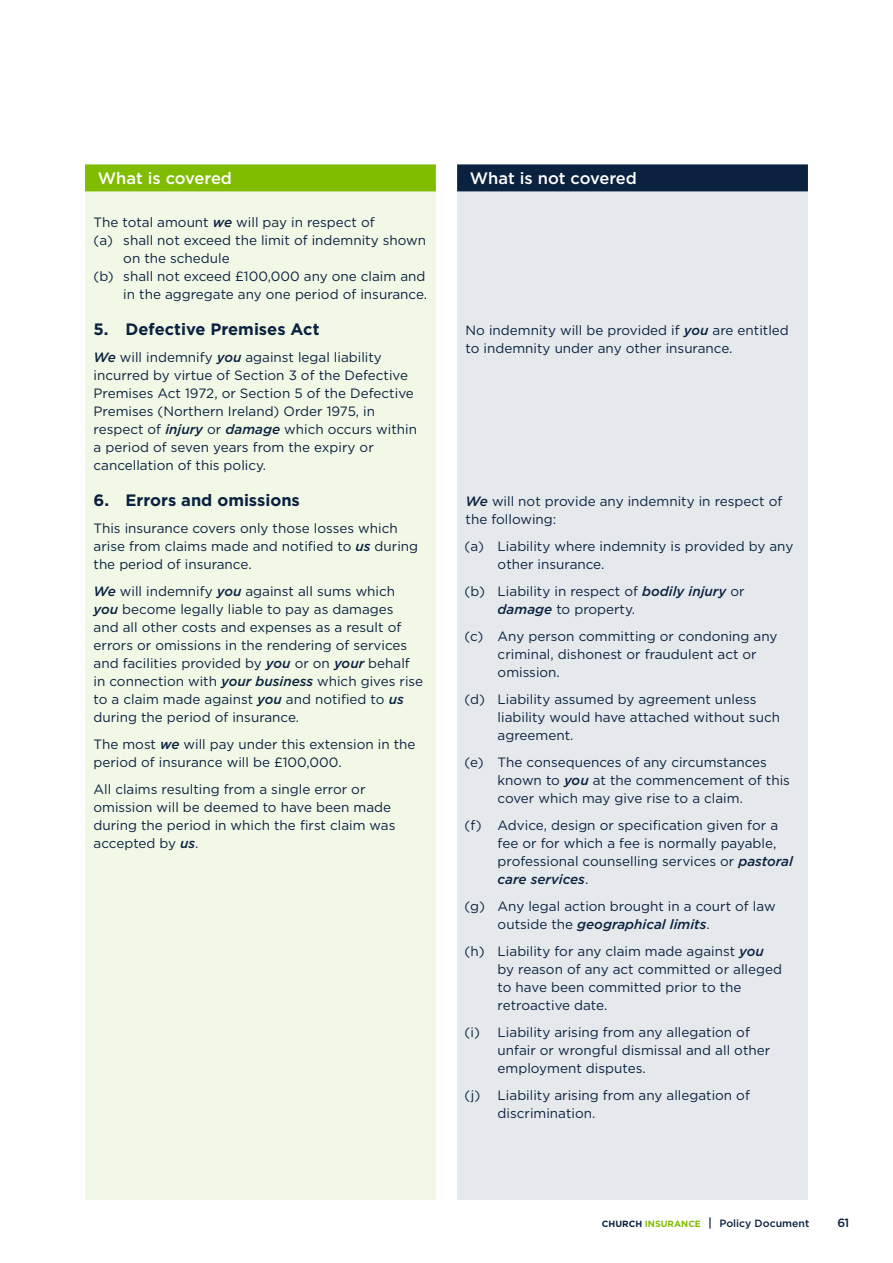
<style>
.page{position:relative;width:893px;height:1263px;background:#fff}
.page>*{position:absolute;margin:0;border:0;box-sizing:border-box;transform-origin:0 0}
.t1{font:700 16.5px "Gotham HTF";color:#0a2240}
.t2{font:500 16.5px "Gotham HTF";color:#fff}
.t3{font:13.5px/18px "Gotham HTF";color:#0a2240}
.t4{font:500 12px "Gotham HTF";color:#0a2240}
.t5{font:500 10.5px "Gotham HTF";color:#0a2240}
.s1{font-weight:500;font-style:italic}
.s2{font-weight:700;font-size:9px}
.s3{font-weight:700;font-size:9px;color:#80bc00}
.s4{font-size:12px}
</style>
<div class="page">
<div style="left:85px;top:170px;width:351px;height:1029px;background:#f2f8e6"></div>
<div style="left:457px;top:170px;width:351px;height:1029px;background:#e6e9ec"></div>
<div style="left:85px;top:164px;width:351px;height:27px;background:#80bc00"></div>
<div style="left:457px;top:164px;width:351px;height:27px;background:#0a2240"></div>
<p class="t2" style="left:98px;top:169px;width:136px">What is covered</p>
<p class="t2" style="left:470px;top:169px;width:169px">What is not covered</p>
<p class="t3" style="left:94px;top:213px;width:283px">The total amount <span class="s1">we</span> will pay in respect of</p>
<p class="t3" style="left:94px;top:231px;width:334px">(a) shall not exceed the limit of indemnity shown</p>
<p class="t3" style="left:123px;top:249px;width:108px">on the schedule</p>
<p class="t3" style="left:94px;top:267px;width:333px">(b) shall not exceed £100,000 any one claim and</p>
<p class="t3" style="left:123px;top:285px;width:305px">in the aggregate any one period of insurance.</p>
<p class="t1" style="left:94px;top:319px;width:227px">5. Defective Premises Act</p>
<p class="t3" style="left:94px;top:348px;width:325px"><span class="s1">We</span> will indemnify <span class="s1">you</span> against legal liability incurred by virtue of Section 3 of the Defective Premises Act 1972, or Section 5 of the Defective Premises (Northern Ireland) Order 1975, in respect of <span class="s1">injury</span> or <span class="s1">damage</span> which occurs within a period of seven years from the expiry or cancellation of this policy.</p>
<p class="t1" style="left:94px;top:490px;width:208px">6. Errors and omissions</p>
<p class="t3" style="left:94px;top:519px;width:326px">This insurance covers only those losses which arise from claims made and notifed to <span class="s1">us</span> during the period of insurance.</p>
<p class="t3" style="left:94px;top:582px;width:331px"><span class="s1">We</span> will indemnify <span class="s1">you</span> against all sums which <span class="s1">you</span> become legally liable to pay as damages<br>and all other costs and expenses as a result of errors or omissions in the rendering of services and facilities provided by <span class="s1">you</span> or on <span class="s1">your</span> behalf in connection with <span class="s1">your business</span> which gives rise to a claim made against <span class="s1">you</span> and notifed to <span class="s1">us </span>during the period of insurance.</p>
<p class="t3" style="left:94px;top:735px;width:324px">The most <span class="s1">we</span> will pay under this extension in the period of insurance will be £100,000.</p>
<p class="t3" style="left:94px;top:780px;width:303px">All claims resulting from a single error or omission will be deemed to have been made during the period in which the frst claim was accepted by <span class="s1">us</span>.</p>
<p class="t3" style="left:466px;top:321px;width:325px">No indemnity will be provided if <span class="s1">you</span> are entitled to indemnity under any other insurance.</p>
<p class="t3" style="left:466px;top:492px;width:318px"><span class="s1">We</span> will not provide any indemnity in respect of the following:</p>
<p class="t3" style="left:498px;top:537px;width:297px;text-indent:-33px">(a) Liability where indemnity is provided by any other insurance.</p>
<p class="t3" style="left:498px;top:582px;width:249px;text-indent:-33px">(b) Liability in respect of <span class="s1">bodily injury</span> or <span class="s1">damage</span> to property.</p>
<p class="t3" style="left:498px;top:627px;width:281px;text-indent:-33px">(c) Any person committing or condoning any criminal, dishonest or fraudulent act or omission.</p>
<p class="t3" style="left:498px;top:690px;width:284px;text-indent:-33px">(d) Liability assumed by agreement unless liability would have attached without such agreement.</p>
<p class="t3" style="left:498px;top:753px;width:294px;text-indent:-33px">(e) The consequences of any circumstances known to <span class="s1">you</span> at the commencement of this cover which may give rise to a claim.</p>
<p class="t3" style="left:498px;top:816px;width:297px;text-indent:-33px">(f) Advice, design or specifcation given for a fee or for which a fee is normally payable, professional counselling services or <span class="s1">pastoral care services</span>.</p>
<p class="t3" style="left:498px;top:897px;width:280px;text-indent:-33px">(g) Any legal action brought in a court of law outside the <span class="s1">geographical limits</span>.</p>
<p class="t3" style="left:498px;top:942px;width:286px;text-indent:-33px">(h) Liability for any claim made against <span class="s1">you </span>by reason of any act committed or alleged to have been committed prior to the retroactive date.</p>
<p class="t3" style="left:498px;top:1023px;width:274px;text-indent:-33px">(i) Liability arising from any allegation of unfair or wrongful dismissal and all other employment disputes.</p>
<p class="t3" style="left:498px;top:1086px;width:254px;text-indent:-33px">(j) Liability arising from any allegation of discrimination.</p>
<p class="t5" style="left:602px;top:1218px;width:209px"><span class="s2">CHURCH</span> <span class="s3">INSURANCE</span> <span class="s4">|</span> Policy Document</p>
<p class="t4" style="left:838px;top:1216px;width:13px">61</p>
</div>
